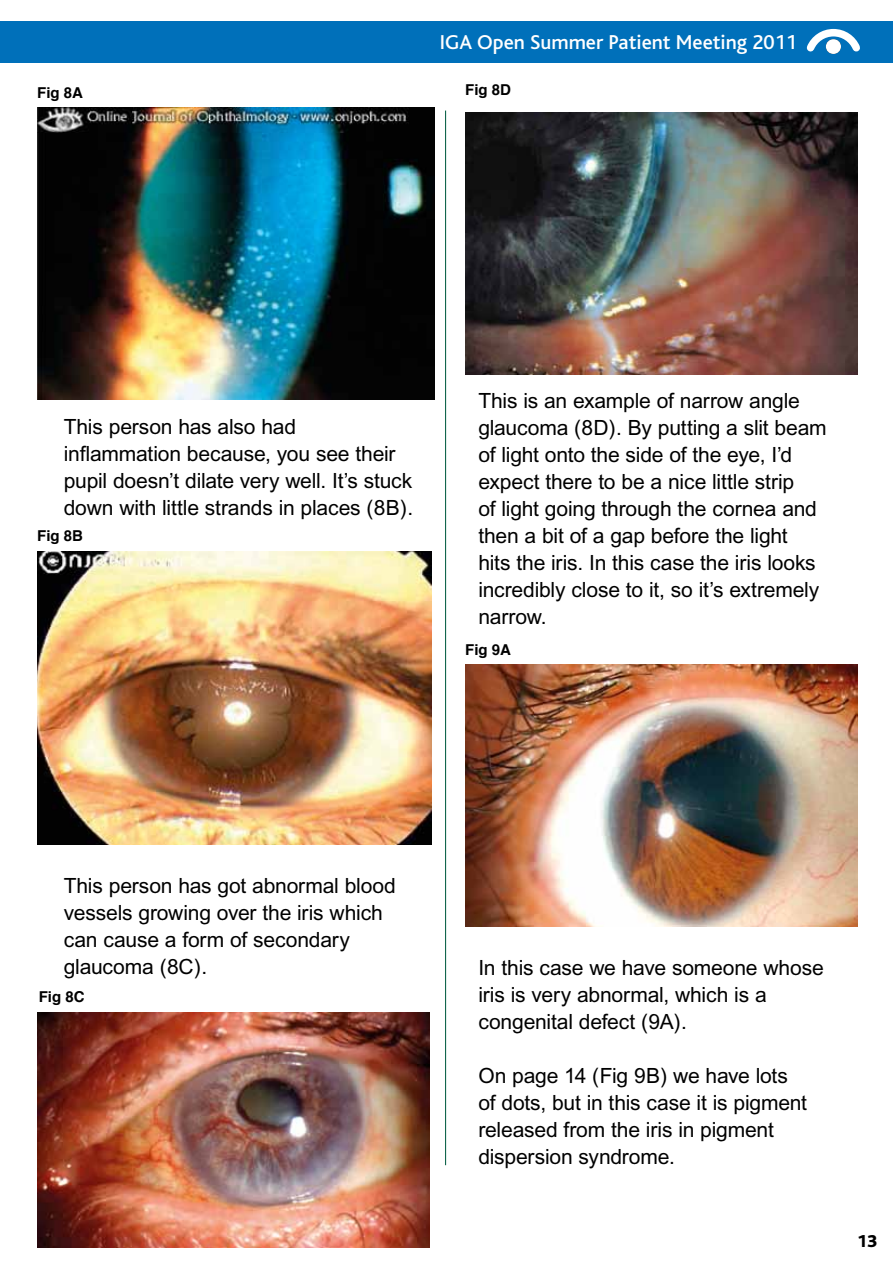
<style>
.page{position:relative;width:893px;height:1263px;background:#fff}
.page>*{position:absolute;margin:0;border:0;box-sizing:border-box;transform-origin:0 0}
.t1{font:21px/27px "Arial";letter-spacing:-.01em;color:#000}
.t2{font:500 21px "Bliss";color:#fff}
.t3{font:800 18px "Bliss";color:#000}
.t4{font:700 15px "Helvetica";color:#000}
</style>
<div class="page">
<div style="left:0;top:21px;width:893px;height:41px;background:#0070ba"></div>
<svg style="left:806px;top:28px;width:54px;height:26px"></svg>
<div style="left:826px;top:39px;width:15px;height:15px;background:#fff;border-radius:50%"></div>
<hr style="left:445px;top:111px;width:1px;height:1054px;background:#12664d">
<img style="left:37px;top:108px;width:397px;height:292px">
<img style="left:37px;top:551px;width:394px;height:293px">
<img style="left:465px;top:112px;width:393px;height:262px">
<img style="left:37px;top:1012px;width:393px;height:235px">
<img style="left:465px;top:665px;width:393px;height:262px">
<p class="t4" style="left:37px;top:80px;width:47px">Fig 8A</p>
<p class="t2" style="left:440px;top:31px;width:359px">IGA Open Summer Patient Meeting 2011</p>
<p class="t4" style="left:465px;top:78px;width:47px">Fig 8D</p>
<p class="t1" style="left:64px;top:412px;width:351px">This person has also had inflammation because, you see their pupil doesn’t dilate very well. It’s stuck down with little strands in places (8B).</p>
<p class="t4" style="left:37px;top:524px;width:47px">Fig 8B</p>
<p class="t1" style="left:478px;top:387px;width:350px">This is an example of narrow angle glaucoma (8D). By putting a slit beam of light onto the side of the eye, I’d expect there to be a nice little strip<br>of light going through the cornea and then a bit of a gap before the light<br>hits the iris. In this case the iris looks incredibly close to it, so it’s extremely narrow.</p>
<p class="t4" style="left:465px;top:637px;width:47px">Fig 9A</p>
<p class="t1" style="left:64px;top:872px;width:334px">This person has got abnormal blood vessels growing over the iris which can cause a form of secondary glaucoma (8C).</p>
<p class="t4" style="left:39px;top:985px;width:47px">Fig 8C</p>
<p class="t1" style="left:478px;top:954px;width:347px">In this case we have someone whose iris is very abnormal, which is a congenital defect (9A).</p>
<p class="t1" style="left:478px;top:1062px;width:330px">On page 14 (Fig 9B) we have lots of dots, but in this case it is pigment released from the iris in pigment dispersion syndrome.</p>
<p class="t3" style="left:857px;top:1232px;width:22px">13</p>
</div>
